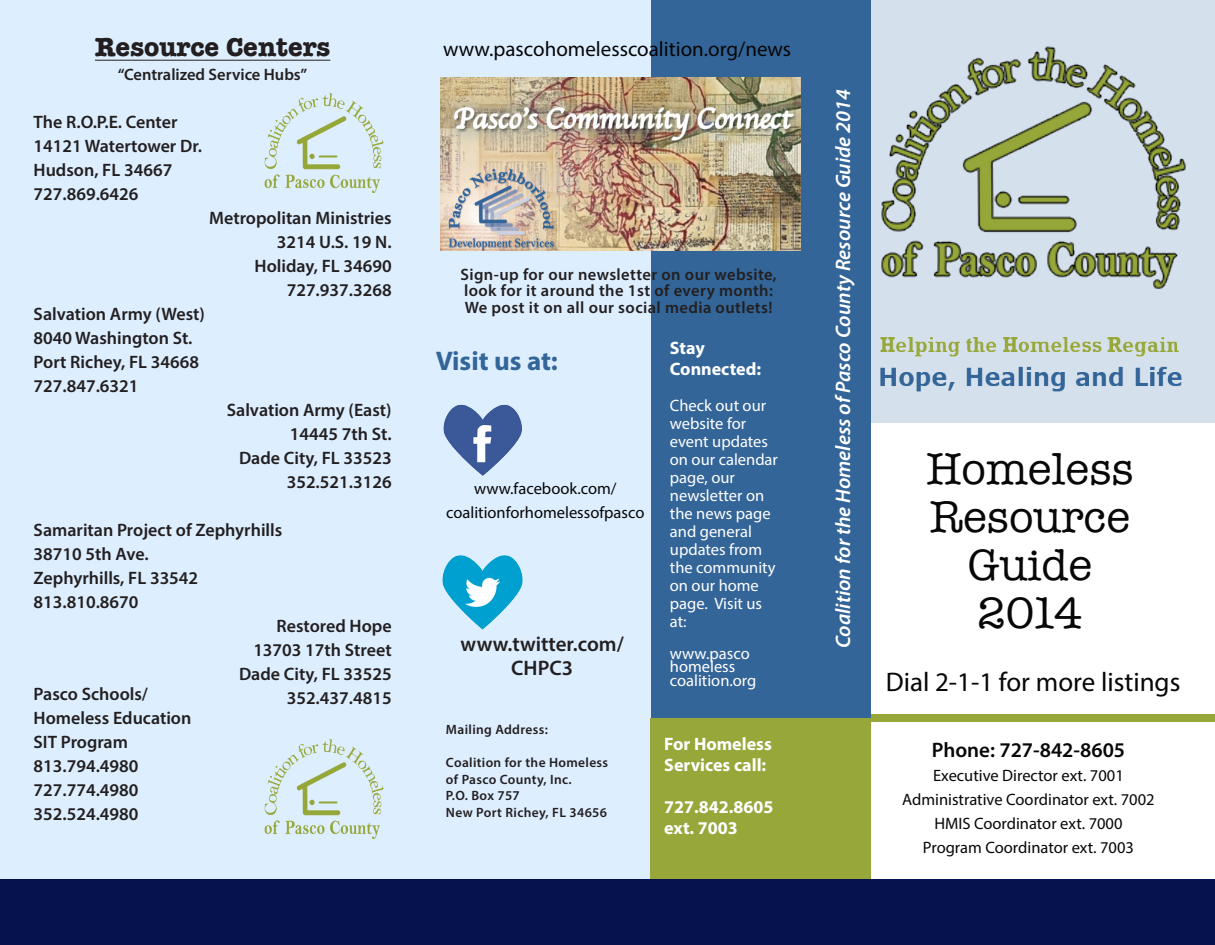
<style>
.page{position:relative;width:1215px;height:945px;background:#fff}
.page>*{position:absolute;margin:0;border:0;box-sizing:border-box;transform-origin:0 0}
.t1{font:45px/48px "American Typewriter";color:#090608;text-align:center}
.t2{font:27px "Myriad Pro";color:#090608}
.t3{font:700 27px "American Typewriter";color:#231f20}
.t4{font:700 27px "Myriad Pro";color:#336598}
.t5{font:italic 600 21px "Myriad Pro";color:#fff}
.t6{font:21px "Myriad Pro";color:#070607}
.t7{font:600 21px/24px "Myriad Pro";color:#231f20;text-align:center}
.t8{font:600 21px "Myriad Pro";color:#090608}
.t9{font:600 18px/24px "Myriad Pro";color:#231f20}
.t10{font:700 18px/21px "Myriad Pro";color:#fff}
.t11{font:16.5px/18px "Myriad Pro";color:#fff}
.t12{font:16.5px/24px "Myriad Pro";color:#090608;text-align:center}
.t13{font:600 16.5px/16.5px "Myriad Pro";letter-spacing:.025em;color:#231f20}
.t14{font:16.5px/24px "Myriad Pro";color:#070607;text-align:center}
.t15{font:600 16.5px "Myriad Pro";color:#231f20}
.t16{font:600 13.5px/16.5px "Myriad Pro";letter-spacing:.025em;color:#231f20}
</style>
<div class="page">
<div style="left:649px;top:714px;width:566px;height:8px;background:#97a73a"></div>
<div style="left:871px;top:0;width:344px;height:423px;background:#d4e0ec"></div>
<div style="left:647px;top:0;width:224px;height:726px;background:#336598"></div>
<div style="left:0;top:0;width:650px;height:880px;background:#def"></div>
<div style="left:0;top:879px;width:1215px;height:66px;background:#05124e"></div>
<div style="left:650px;top:719px;width:221px;height:160px;background:#97a73a"></div>
<img style="left:440px;top:78px;width:360px;height:172px">
<img style="left:443px;top:404px;width:79px;height:72px">
<img style="left:442px;top:555px;width:81px;height:74px">
<hr style="left:95px;top:60px;width:235px;height:1px;background:#231f20">
<img style="left:881px;top:46px;width:305px;height:243px">
<img style="left:264px;top:739px;width:120px;height:100px">
<img style="left:264px;top:93px;width:120px;height:100px">
<img style="left:880px;top:337px;width:302px;height:55px">
<h2 class="t3" style="left:95px;top:23px;width:237px">Resource Centers</h2>
<p class="t15" style="left:118px;top:64px;width:191px">“Centralized Service Hubs”</p>
<p class="t9" style="left:34px;top:109px;width:170px">The R.O.P.E. Center<br>14121 Watertower Dr.<br>Hudson, FL 34667<br>727.869.6426</p>
<p class="t9" style="left:209px;top:205px;width:184px;text-align:right">Metropolitan Ministries<br>3214 U.S. 19 N.<br>Holiday, FL 34690<br>727.937.3268</p>
<p class="t9" style="left:34px;top:301px;width:173px">Salvation Army (West)<br>8040 Washington St.<br>Port Richey, FL 34668<br>727.847.6321</p>
<p class="t9" style="left:227px;top:397px;width:166px;text-align:right">Salvation Army (East)<br>14445 7th St.<br>Dade City, FL 33523<br>352.521.3126</p>
<p class="t9" style="left:34px;top:517px;width:250px">Samaritan Project of Zephyrhills</p>
<p class="t9" style="left:34px;top:541px;width:117px">38710 5th Ave.</p>
<p class="t9" style="left:34px;top:565px;width:166px">Zephyrhills, FL 33542</p>
<p class="t9" style="left:34px;top:589px;width:106px">813.810.8670</p>
<p class="t9" style="left:276px;top:613px;width:117px">Restored Hope</p>
<p class="t9" style="left:253px;top:637px;width:140px">13703 17th Street</p>
<p class="t9" style="left:239px;top:661px;width:154px">Dade City, FL 33525</p>
<p class="t9" style="left:287px;top:685px;width:106px">352.437.4815</p>
<p class="t9" style="left:34px;top:681px;width:159px">Pasco Schools/<br>Homeless Education<br>SIT Program<br>813.794.4980<br>727.774.4980<br>352.524.4980</p>
<p class="t6" style="left:443px;top:36px;width:350px">www.pascohomelesscoalition.org/news</p>
<p class="t13" style="left:461px;top:266px;width:318px">Sign-up for our newsletter on our website, look for it around the 1st of every month:<br>We post it on all our social media outlets!</p>
<h2 class="t4" style="left:436px;top:343px;width:124px">Visit us at:</h2>
<p class="t14" style="left:446px;top:476px;width:200px">www.facebook.com/ coalitionforhomelessofpasco</p>
<p class="t7" style="left:461px;top:632px;width:165px">www.twitter.com/<br>CHPC3</p>
<p class="t16" style="left:446px;top:721px;width:103px">Mailing Address:</p>
<p class="t16" style="left:446px;top:754px;width:164px">Coalition for the Homeless of Pasco County, Inc.<br>P.O. Box 757<br>New Port Richey, FL 34656</p>
<p class="t10" style="left:670px;top:337px;width:93px">Stay<br>Connected:</p>
<p class="t11" style="left:670px;top:396px;width:110px">Check out our website for event updates on our calendar page, our newsletter on the news page and general updates from the community on our home page. Visit us at:</p>
<p class="t11" style="left:670px;top:646px;width:88px;line-height:13.5px">www.pasco homeless coalition.org</p>
<p class="t10" style="left:664px;top:733px;width:109px">For Homeless<br>Services call:</p>
<p class="t10" style="left:664px;top:796px;width:111px">727.842.8605 ext. 7003</p>
<p class="t5" style="left:830px;top:648px;width:561px;rotate:-90deg">Coalition for the Homeless of Pasco County Resource Guide 2014</p>
<h1 class="t1" style="left:926px;top:443px;width:209px">Homeless<br>Resource<br>Guide<br>2014</h1>
<h2 class="t2" style="left:886px;top:665px;width:296px">Dial 2-1-1 for more listings</h2>
<p class="t8" style="left:932px;top:736px;width:195px">Phone: 727-842-8605</p>
<p class="t12" style="left:902px;top:763px;width:254px">Executive Director ext. 7001<br>Administrative Coordinator ext. 7002<br>HMIS Coordinator ext. 7000<br>Program Coordinator ext. 7003</p>
</div>
